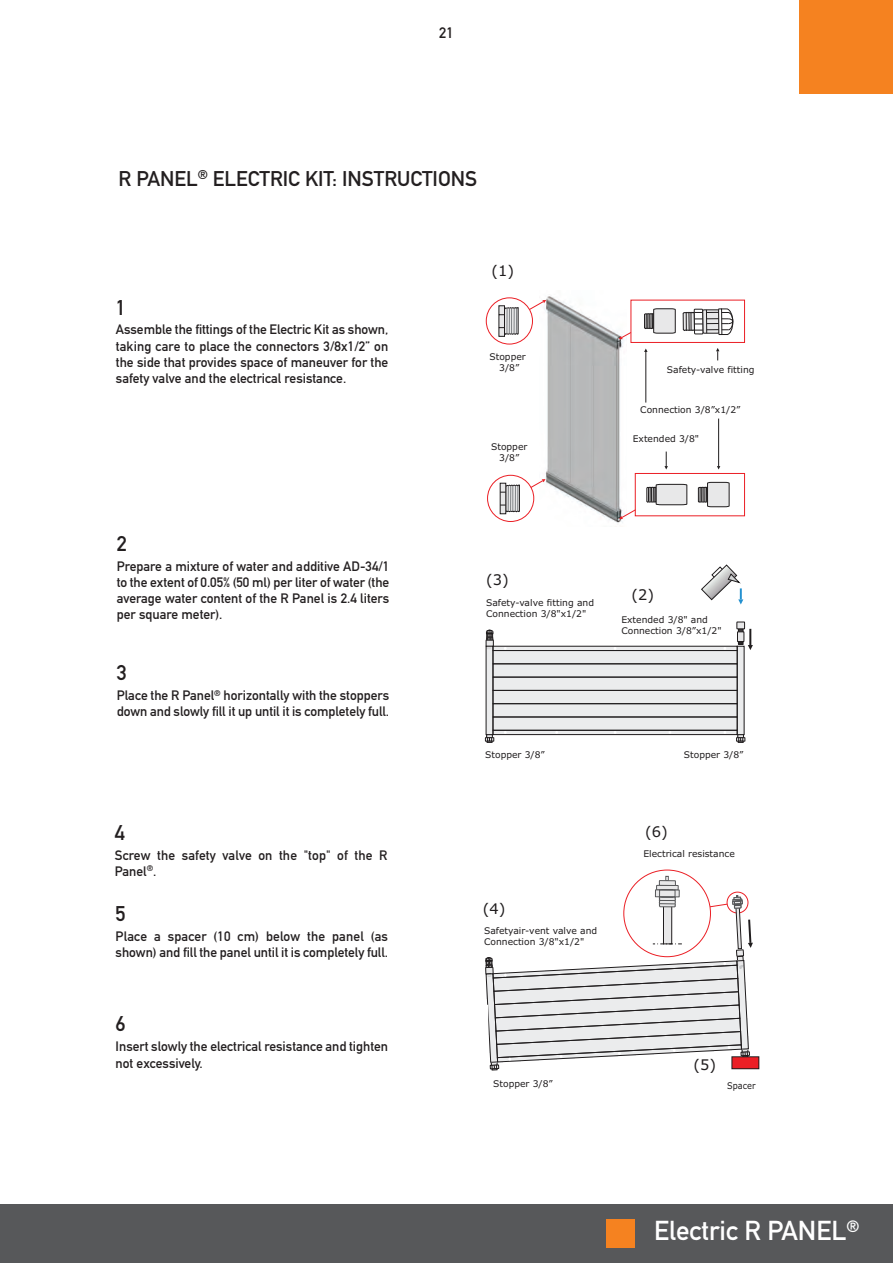
<style>
.page{position:relative;width:893px;height:1263px;background:#fff}
.page>*{position:absolute;margin:0;border:0;box-sizing:border-box;transform-origin:0 0}
.t1{font:27px "DIN Mittelschrift";color:#fff}
.t2{font:21px "DIN Mittelschrift";color:#231f20}
.t3{font:15px "DIN Mittelschrift";color:#231f20}
.t4{font:14.7px "Verdana";color:#201d1e}
.t5{font:13.5px/16.2px "DIN Mittelschrift";color:#231f20}
.t6{font:9.15px/11.1px "Verdana";color:#201d1e}
.t7{font:9.15px "Verdana";color:#201d1e;scale:.89 1}
</style>
<div class="page">
<div style="left:0;top:1204px;width:893px;height:59px;background:#57585a"></div>
<div style="left:799px;top:0;width:94px;height:94px;background:#f58220"></div>
<div style="left:606px;top:1219px;width:29px;height:29px;background:#f58220"></div>
<img style="left:545px;top:296px;width:78px;height:227px">
<div style="left:487px;top:475px;width:47px;height:47px;border:1px solid #eb1f25;border-radius:50%"></div>
<div style="left:486px;top:298px;width:47px;height:46px;border:1px solid #eb1f25;border-radius:50%"></div>
<svg style="left:528px;top:300px;width:18px;height:10px"></svg>
<svg style="left:530px;top:479px;width:16px;height:9px"></svg>
<div style="left:500px;top:483px;width:6px;height:31px;border:1px solid #201d1e"></div>
<svg style="left:499px;top:305px;width:21px;height:207px"></svg>
<div style="left:486px;top:646px;width:7px;height:89px;border:1px solid #201d1e"></div>
<div style="left:737px;top:646px;width:7px;height:89px;border:1px solid #201d1e"></div>
<div style="left:493px;top:730px;width:244px;height:5px;border:1px solid #201d1e"></div>
<div style="left:493px;top:646px;width:244px;height:5px;border:1px solid #201d1e"></div>
<div style="left:493px;top:717px;width:244px;height:14px;border:1px solid #201d1e"></div>
<div style="left:493px;top:703px;width:244px;height:14px;border:1px solid #201d1e"></div>
<div style="left:493px;top:690px;width:244px;height:14px;border:1px solid #201d1e"></div>
<div style="left:493px;top:677px;width:244px;height:14px;border:1px solid #201d1e"></div>
<div style="left:493px;top:650px;width:244px;height:14px;border:1px solid #201d1e"></div>
<svg style="left:736px;top:622px;width:17px;height:28px"></svg>
<svg style="left:701px;top:565px;width:42px;height:40px"></svg>
<div style="left:732px;top:1057px;width:27px;height:12px;background:#eb1f25"></div>
<div style="left:732px;top:1057px;width:27px;height:12px;border:1px solid #201d1e"></div>
<svg style="left:486px;top:630px;width:8px;height:19px"></svg>
<div style="left:656px;top:885px;width:22px;height:5px;background:#e8e8e9"></div>
<div style="left:656px;top:885px;width:22px;height:5px;border:1px solid #57585a"></div>
<div style="left:659px;top:881px;width:16px;height:5px;background:#e8e8e9"></div>
<div style="left:659px;top:880px;width:16px;height:6px;border:1px solid #57585a"></div>
<svg style="left:619px;top:296px;width:126px;height:223px"></svg>
<svg style="left:485px;top:734px;width:9px;height:9px"></svg>
<svg style="left:736px;top:734px;width:9px;height:9px"></svg>
<svg style="left:485px;top:890px;width:268px;height:180px"></svg>
<p class="t3" style="left:439px;top:27px;width:16px">21</p>
<h2 class="t2" style="left:119px;top:171px;width:360px">R PANEL<sup>®</sup> ELECTRIC KIT: INSTRUCTIONS</h2>
<h2 class="t2" style="left:116px;top:300px;width:12px">1</h2>
<p class="t5" style="left:116px;top:323px;width:274px;text-align:justify">Assemble the fittings of the Electric Kit as shown, taking care to place the connectors 3/8x1/2” on the side that provides space of maneuver for the safety valve and the electrical resistance.</p>
<h2 class="t2" style="left:117px;top:536px;width:12px">2</h2>
<p class="t5" style="left:117px;top:559px;width:274px;text-align:justify">Prepare a mixture of water and additive AD-34/1 to the extent of 0.05% (50 ml) per liter of water (the average water content of the R Panel is 2.4 liters per square meter).</p>
<h2 class="t2" style="left:117px;top:665px;width:12px">3</h2>
<p class="t5" style="left:117px;top:689px;width:274px">Place the R Panel<sup>®</sup> horizontally with the stoppers down and slowly fill it up until it is completely full.</p>
<h2 class="t2" style="left:115px;top:825px;width:12px">4</h2>
<p class="t5" style="left:115px;top:848px;width:274px">Screw the safety valve on the "top" of the R<br>Panel<sup>®</sup>.</p>
<h2 class="t2" style="left:116px;top:906px;width:12px">5</h2>
<p class="t5" style="left:116px;top:930px;width:274px">Place a spacer (10 cm) below the panel (as shown) and fill the panel until it is completely full.</p>
<h2 class="t2" style="left:116px;top:1017px;width:12px">6</h2>
<p class="t5" style="left:116px;top:1040px;width:274px">Insert slowly the electrical resistance and tighten not excessively.</p>
<p class="t4" style="left:492px;top:264px;width:24px">(1)</p>
<p class="t6" style="left:489px;top:352px;width:38px;text-align:center">Stopper<br>3/8”</p>
<p class="t6" style="left:491px;top:442px;width:38px;text-align:center">Stopper<br>3/8”</p>
<p class="t6" style="left:667px;top:365px;width:89px">Safety-valve fitting</p>
<p class="t6" style="left:640px;top:405px;width:102px">Connection 3/8”x1/2”</p>
<p class="t6" style="left:633px;top:434px;width:68px">Extended 3/8"</p>
<p class="t4" style="left:486px;top:573px;width:24px">(3)</p>
<p class="t6" style="left:486px;top:598px;width:109px">Safety-valve fitting and</p>
<p class="t6" style="left:486px;top:609px;width:102px">Connection 3/8"x1/2"</p>
<p class="t4" style="left:631px;top:589px;width:24px">(2)</p>
<p class="t6" style="left:621px;top:615px;width:102px">Extended 3/8" and<br>Connection 3/8”x1/2"</p>
<p class="t6" style="left:485px;top:750px;width:61px">Stopper 3/8”</p>
<p class="t4" style="left:483px;top:902px;width:24px">(4)</p>
<p class="t6" style="left:484px;top:926px;width:115px">Safetyair-vent valve and<br>Connection 3/8"x1/2"</p>
<p class="t6" style="left:493px;top:1079px;width:61px">Stopper 3/8”</p>
<p class="t6" style="left:684px;top:750px;width:61px">Stopper 3/8”</p>
<p class="t4" style="left:645px;top:826px;width:24px">(6)</p>
<p class="t6" style="left:643px;top:849px;width:93px">Electrical resistance</p>
<p class="t4" style="left:693px;top:1058px;width:24px">(5)</p>
<p class="t7" style="left:727px;top:1082px;width:33px">Spacer</p>
<h1 class="t1" style="left:654px;top:1221px;width:207px">Electric R PANEL<sup>®</sup></h1>
</div>
